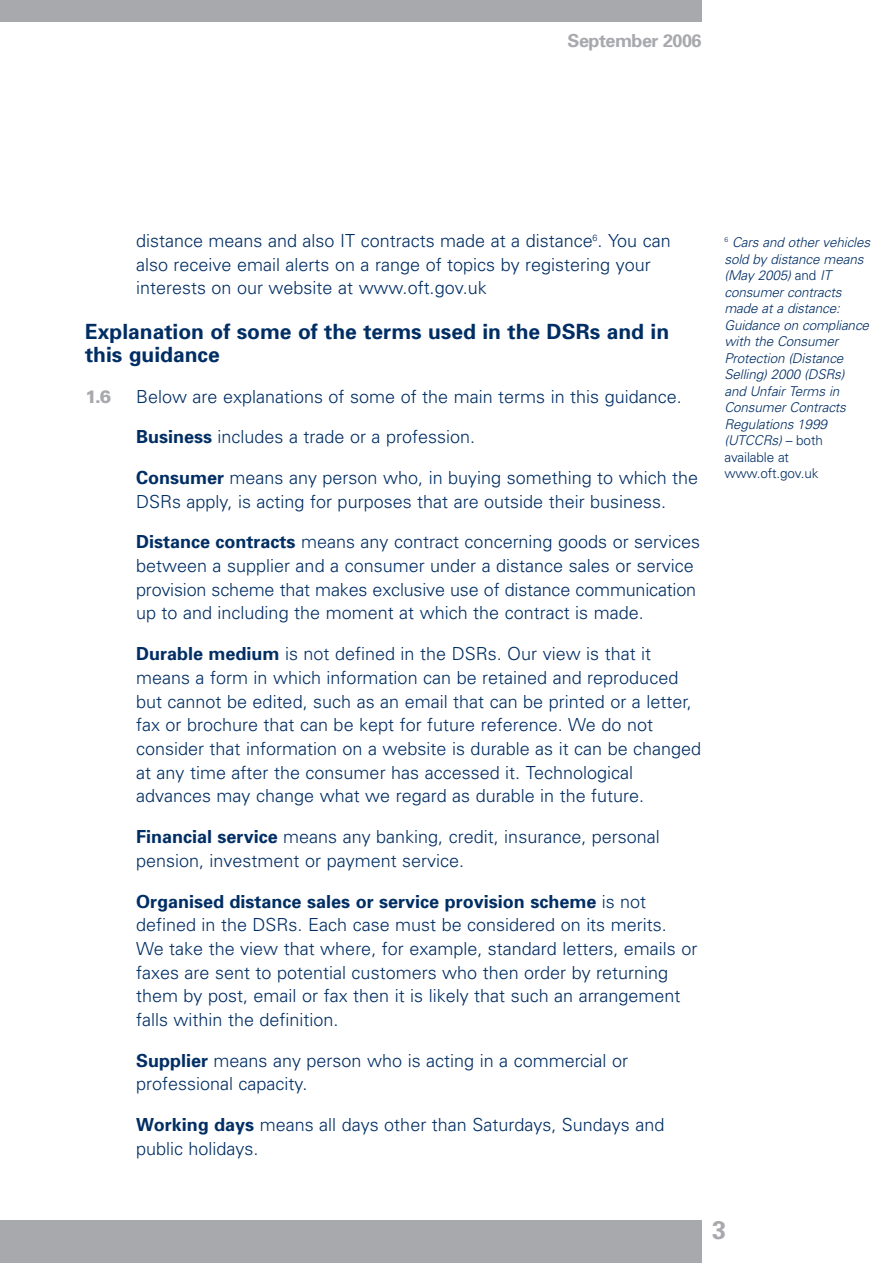
<style>
.page{position:relative;width:893px;height:1263px;background:#fff}
.page>*{position:absolute;margin:0;border:0;box-sizing:border-box;transform-origin:0 0}
.t1{font:700 25.5px "Univers";color:#a8a9ad}
.t2{font:700 21px/22.5px "Univers";color:#002e64}
.t3{font:300 18px/23.7px "Univers";color:#002e64}
.t4{font:700 18px "Univers";letter-spacing:-.03em;color:#a8a9ad}
.t5{font:900 18px "Univers";color:#a8a9ad;scale:.95 1}
.t6{font:italic 300 13.5px/16.5px "Univers";letter-spacing:-.01em;color:#002e64}
.s1{font-weight:700}
.s2{font-style:normal}
</style>
<div class="page">
<div style="left:0;top:1220px;width:702px;height:43px;background:#a8a9ad"></div>
<div style="left:0;top:0;width:702px;height:21px;background:#a8a9ad"></div>
<p class="t4" style="left:568px;top:34px;width:136px">September 2006</p>
<p class="t3" style="left:136px;top:230px;width:536px">distance means and also IT contracts made at a distance<sup>6</sup>. You can also receive email alerts on a range of topics by registering your interests on our website at www.oft.gov.uk</p>
<p class="t2" style="left:85px;top:322px;width:586px">Explanation of some of the terms used in the DSRs and in this guidance</p>
<p class="t5" style="left:85px;top:389px;width:29px">1.6</p>
<p class="t3" style="left:136px;top:386px;width:547px">Below are explanations of some of the main terms in this guidance.</p>
<p class="t3" style="left:136px;top:427px;width:341px"><span class="s1">Business</span> includes a trade or a profession.</p>
<p class="t3" style="left:136px;top:467px;width:564px"><span class="s1">Consumer</span> means any person who, in buying something to which the<br>DSRs apply, is acting for purposes that are outside their business.</p>
<p class="t3" style="left:136px;top:532px;width:566px"><span class="s1">Distance contracts</span> means any contract concerning goods or services between a supplier and a consumer under a distance sales or service provision scheme that makes exclusive use of distance communication up to and including the moment at which the contract is made.</p>
<p class="t3" style="left:136px;top:643px;width:567px"><span class="s1">Durable medium</span> is not defined in the DSRs. Our view is that it means a form in which information can be retained and reproduced but cannot be edited, such as an email that can be printed or a letter, fax or brochure that can be kept for future reference. We do not consider that information on a website is durable as it can be changed at any time after the consumer has accessed it. Technological advances may change what we regard as durable in the future.</p>
<p class="t3" style="left:136px;top:826px;width:525px"><span class="s1">Financial service</span> means any banking, credit, insurance, personal pension, investment or payment service.</p>
<p class="t3" style="left:136px;top:891px;width:563px"><span class="s1">Organised distance sales or service provision scheme</span> is not defined in the DSRs. Each case must be considered on its merits.<br>We take the view that where, for example, standard letters, emails or faxes are sent to potential customers who then order by returning them by post, email or fax then it is likely that such an arrangement falls within the definition.</p>
<p class="t3" style="left:136px;top:1050px;width:494px"><span class="s1">Supplier</span> means any person who is acting in a commercial or professional capacity.</p>
<p class="t3" style="left:136px;top:1114px;width:530px"><span class="s1">Working days</span> means all days other than Saturdays, Sundays and public holidays.</p>
<p class="t6" style="left:724px;top:235px;width:147px"><sup>6</sup> Cars and other vehicles sold by distance means (May 2005) <span class="s2">and</span> IT consumer contracts made at a distance:<br>Guidance on compliance with the Consumer<br>Protection (Distance<br>Selling) 2000 (DSRs)<br>and Unfair Terms in<br>Consumer Contracts<br>Regulations 1999 (UTCCRs) <span class="s2">– both available at www.oft.gov.uk</span></p>
<h1 class="t1" style="left:712px;top:1220px;width:16px">3</h1>
</div>
